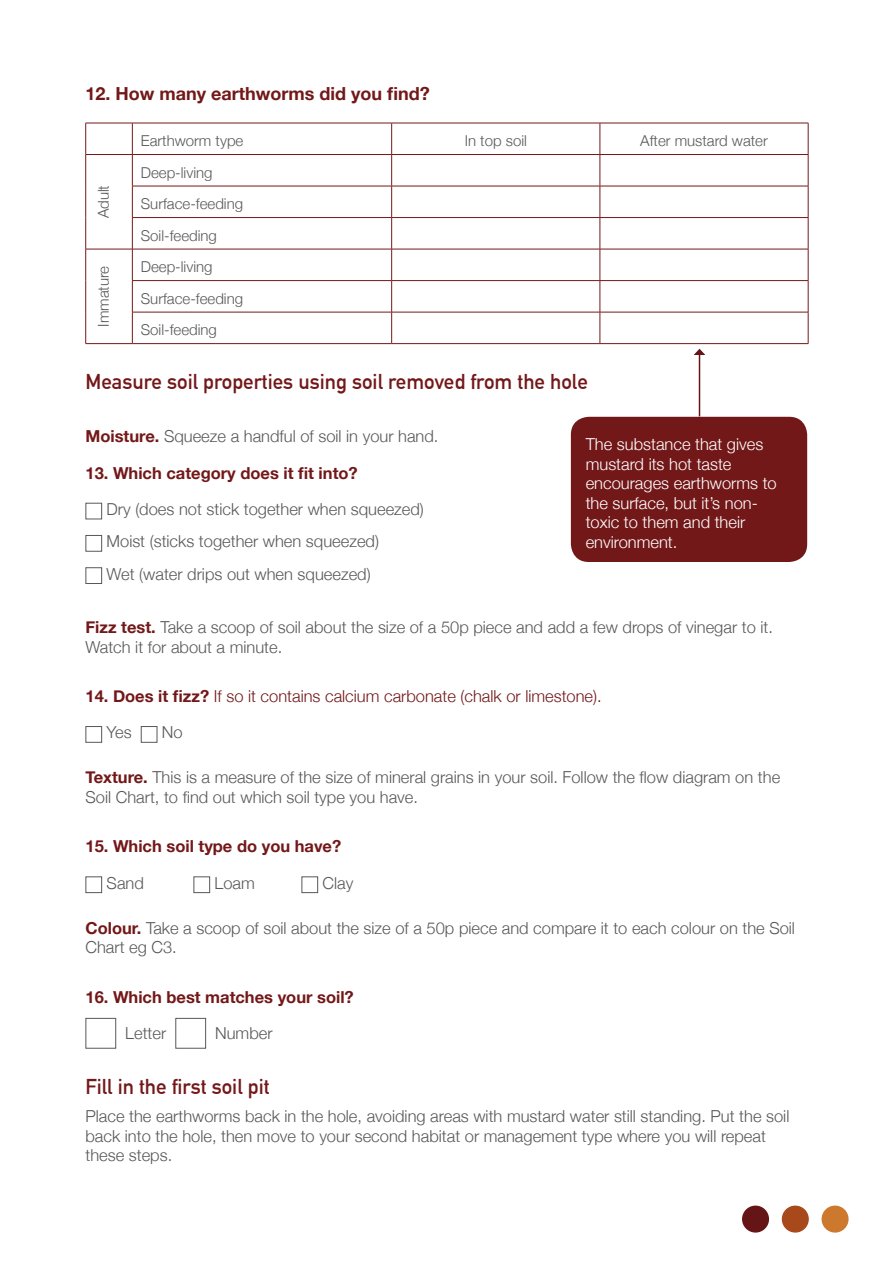
<style>
.page{position:relative;width:893px;height:1263px;background:#fff}
.page>*{position:absolute;margin:0;border:0;box-sizing:border-box;transform-origin:0 0}
.t1{font:700 21px "DIN Alternate";color:#731819}
.t2{font:700 18px "Helvetica Neue";color:#731819}
.t3{font:300 16.5px/19.5px "Helvetica Neue";color:#58585a}
.t4{font:300 16.5px/19.5px "Helvetica Neue";color:#fff}
.t5{font:700 16.5px "Helvetica Neue";color:#731819}
.t6{font:300 16.5px "Helvetica Neue";color:#731819}
.t7{font:300 15px/31.5px "Helvetica Neue";color:#58585a}
.s1{font-weight:700;color:#731819}
.s2{font-weight:700}
</style>
<div class="page">
<hr style="left:85px;top:123px;width:47px;height:1px;background:#731819">
<hr style="left:85px;top:123px;width:1px;height:31px;background:#731819">
<hr style="left:132px;top:123px;width:260px;height:1px;background:#731819">
<hr style="left:132px;top:123px;width:1px;height:31px;background:#731819">
<hr style="left:392px;top:123px;width:208px;height:1px;background:#731819">
<hr style="left:391px;top:123px;width:1px;height:31px;background:#731819">
<hr style="left:600px;top:123px;width:208px;height:1px;background:#731819">
<hr style="left:600px;top:123px;width:1px;height:31px;background:#731819">
<hr style="left:808px;top:123px;width:1px;height:31px;background:#731819">
<hr style="left:85px;top:154px;width:47px;height:1px;background:#731819">
<hr style="left:85px;top:155px;width:1px;height:31px;background:#731819">
<hr style="left:85px;top:186px;width:1px;height:32px;background:#731819">
<hr style="left:85px;top:218px;width:1px;height:31px;background:#731819">
<hr style="left:132px;top:154px;width:260px;height:1px;background:#731819">
<hr style="left:132px;top:155px;width:1px;height:31px;background:#731819">
<hr style="left:392px;top:154px;width:208px;height:1px;background:#731819">
<hr style="left:391px;top:155px;width:1px;height:31px;background:#731819">
<hr style="left:600px;top:154px;width:208px;height:1px;background:#731819">
<hr style="left:600px;top:155px;width:1px;height:31px;background:#731819">
<hr style="left:808px;top:155px;width:1px;height:31px;background:#731819">
<hr style="left:132px;top:186px;width:260px;height:1px;background:#731819">
<hr style="left:132px;top:186px;width:1px;height:31px;background:#731819">
<hr style="left:392px;top:186px;width:208px;height:1px;background:#731819">
<hr style="left:391px;top:186px;width:1px;height:31px;background:#731819">
<hr style="left:600px;top:186px;width:208px;height:1px;background:#731819">
<hr style="left:600px;top:186px;width:1px;height:31px;background:#731819">
<hr style="left:808px;top:186px;width:1px;height:31px;background:#731819">
<hr style="left:132px;top:217px;width:260px;height:1px;background:#731819">
<hr style="left:132px;top:218px;width:1px;height:31px;background:#731819">
<hr style="left:392px;top:217px;width:208px;height:1px;background:#731819">
<hr style="left:391px;top:218px;width:1px;height:31px;background:#731819">
<hr style="left:600px;top:217px;width:208px;height:1px;background:#731819">
<hr style="left:600px;top:218px;width:1px;height:31px;background:#731819">
<hr style="left:808px;top:218px;width:1px;height:31px;background:#731819">
<hr style="left:85px;top:249px;width:47px;height:1px;background:#731819">
<hr style="left:85px;top:249px;width:1px;height:32px;background:#731819">
<hr style="left:85px;top:281px;width:1px;height:31px;background:#731819">
<hr style="left:85px;top:312px;width:1px;height:31px;background:#731819">
<hr style="left:85px;top:343px;width:47px;height:1px;background:#731819">
<hr style="left:132px;top:249px;width:260px;height:1px;background:#731819">
<hr style="left:132px;top:249px;width:1px;height:31px;background:#731819">
<hr style="left:392px;top:249px;width:208px;height:1px;background:#731819">
<hr style="left:391px;top:249px;width:1px;height:31px;background:#731819">
<hr style="left:600px;top:249px;width:208px;height:1px;background:#731819">
<hr style="left:600px;top:249px;width:1px;height:31px;background:#731819">
<hr style="left:808px;top:249px;width:1px;height:31px;background:#731819">
<hr style="left:132px;top:280px;width:260px;height:1px;background:#731819">
<hr style="left:132px;top:281px;width:1px;height:31px;background:#731819">
<hr style="left:392px;top:280px;width:208px;height:1px;background:#731819">
<hr style="left:391px;top:281px;width:1px;height:31px;background:#731819">
<hr style="left:600px;top:280px;width:208px;height:1px;background:#731819">
<hr style="left:600px;top:281px;width:1px;height:31px;background:#731819">
<hr style="left:808px;top:281px;width:1px;height:31px;background:#731819">
<hr style="left:132px;top:312px;width:260px;height:1px;background:#731819">
<hr style="left:132px;top:312px;width:1px;height:31px;background:#731819">
<hr style="left:392px;top:312px;width:208px;height:1px;background:#731819">
<hr style="left:391px;top:312px;width:1px;height:31px;background:#731819">
<hr style="left:600px;top:312px;width:208px;height:1px;background:#731819">
<hr style="left:600px;top:312px;width:1px;height:31px;background:#731819">
<hr style="left:808px;top:312px;width:1px;height:31px;background:#731819">
<hr style="left:132px;top:343px;width:260px;height:1px;background:#731819">
<hr style="left:392px;top:343px;width:208px;height:1px;background:#731819">
<hr style="left:600px;top:343px;width:208px;height:1px;background:#731819">
<div style="left:85px;top:503px;width:17px;height:16px;border:1px solid #58585a"></div>
<div style="left:85px;top:535px;width:17px;height:17px;border:1px solid #58585a"></div>
<div style="left:85px;top:567px;width:17px;height:17px;border:1px solid #58585a"></div>
<div style="left:85px;top:726px;width:17px;height:17px;border:1px solid #58585a"></div>
<div style="left:141px;top:726px;width:16px;height:17px;border:1px solid #58585a"></div>
<div style="left:85px;top:876px;width:17px;height:17px;border:1px solid #58585a"></div>
<div style="left:193px;top:876px;width:17px;height:17px;border:1px solid #58585a"></div>
<div style="left:301px;top:876px;width:17px;height:17px;border:1px solid #58585a"></div>
<div style="left:85px;top:1018px;width:31px;height:30px;border:1px solid #58585a"></div>
<div style="left:175px;top:1018px;width:31px;height:30px;border:1px solid #58585a"></div>
<div style="left:571px;top:417px;width:236px;height:145px;background:#731819;border-radius:18px"></div>
<div style="left:822px;top:1206px;width:26px;height:26px;background:#cc792d;border-radius:50%"></div>
<div style="left:822px;top:1205px;width:27px;height:27px;border:2px solid #cc792d;border-radius:50%"></div>
<div style="left:782px;top:1206px;width:26px;height:26px;background:#a7491a;border-radius:50%"></div>
<div style="left:782px;top:1205px;width:27px;height:27px;border:2px solid #a7491a;border-radius:50%"></div>
<div style="left:743px;top:1206px;width:25px;height:26px;background:#661516;border-radius:50%"></div>
<div style="left:742px;top:1205px;width:27px;height:27px;border:2px solid #661516;border-radius:50%"></div>
<hr style="left:699px;top:354px;width:1px;height:62px;background:#661516">
<svg style="left:694px;top:349px;width:11px;height:6px"></svg>
<p class="t2" style="left:85px;top:79px;width:346px">12. How many earthworms did you find?</p>
<p class="t7" style="left:141px;top:124px;width:104px">Earthworm type</p>
<p class="t7" style="left:465px;top:124px;width:64px">In top soil</p>
<p class="t7" style="left:640px;top:124px;width:129px">After mustard water</p>
<p class="t7" style="left:87px;top:218px;width:35px;rotate:-90deg">Adult</p>
<p class="t7" style="left:141px;top:156px;width:104px">Deep-living<br>Surface-feeding<br>Soil-feeding</p>
<p class="t7" style="left:87px;top:327px;width:62px;rotate:-90deg">Immature</p>
<p class="t7" style="left:141px;top:250px;width:104px">Deep-living<br>Surface-feeding<br>Soil-feeding</p>
<p class="t1" style="left:85px;top:365px;width:504px">Measure soil properties using soil removed from the hole</p>
<p class="t3" style="left:85px;top:425px;width:354px"><span class="s1">Moisture.</span> Squeeze a handful of soil in your hand.</p>
<p class="t5" style="left:85px;top:460px;width:274px">13. Which category does it fit into?</p>
<p class="t3" style="left:107px;top:492px;width:319px;line-height:32.2px">Dry (does not stick together when squeezed)<br>Moist (sticks together when squeezed)<br>Wet (water drips out when squeezed)</p>
<p class="t3" style="left:85px;top:617px;width:689px"><span class="s1">Fizz test.</span> Take a scoop of soil about the size of a 50p piece and add a few drops of vinegar to it.<br>Watch it for about a minute.</p>
<p class="t6" style="left:85px;top:683px;width:518px"><span class="s2">14. Does it fizz?</span> If so it contains calcium carbonate (chalk or limestone).</p>
<p class="t3" style="left:107px;top:722px;width:27px">Yes</p>
<p class="t3" style="left:162px;top:722px;width:22px">No</p>
<p class="t3" style="left:85px;top:767px;width:696px"><span class="s1">Texture.</span> This is a measure of the size of mineral grains in your soil. Follow the flow diagram on the<br>Soil Chart, to find out which soil type you have.</p>
<p class="t5" style="left:85px;top:833px;width:257px">15. Which soil type do you have?</p>
<p class="t3" style="left:107px;top:872px;width:39px">Sand</p>
<p class="t3" style="left:215px;top:872px;width:42px">Loam</p>
<p class="t3" style="left:323px;top:872px;width:32px">Clay</p>
<p class="t3" style="left:85px;top:917px;width:711px"><span class="s1">Colour.</span> Take a scoop of soil about the size of a 50p piece and compare it to each colour on the Soil<br>Chart eg C3.</p>
<p class="t5" style="left:85px;top:984px;width:270px">16. Which best matches your soil?</p>
<p class="t3" style="left:125px;top:1022px;width:42px">Letter</p>
<p class="t3" style="left:215px;top:1022px;width:59px">Number</p>
<p class="t1" style="left:85px;top:1071px;width:186px">Fill in the first soil pit</p>
<p class="t3" style="left:85px;top:1105px;width:705px">Place the earthworms back in the hole, avoiding areas with mustard water still standing. Put the soil back into the hole, then move to your second habitat or management type where you will repeat these steps.</p>
<p class="t4" style="left:586px;top:433px;width:193px">The substance that gives mustard its hot taste encourages earthworms to the surface, but it’s non&shy;toxic to them and their environment.</p>
</div>
